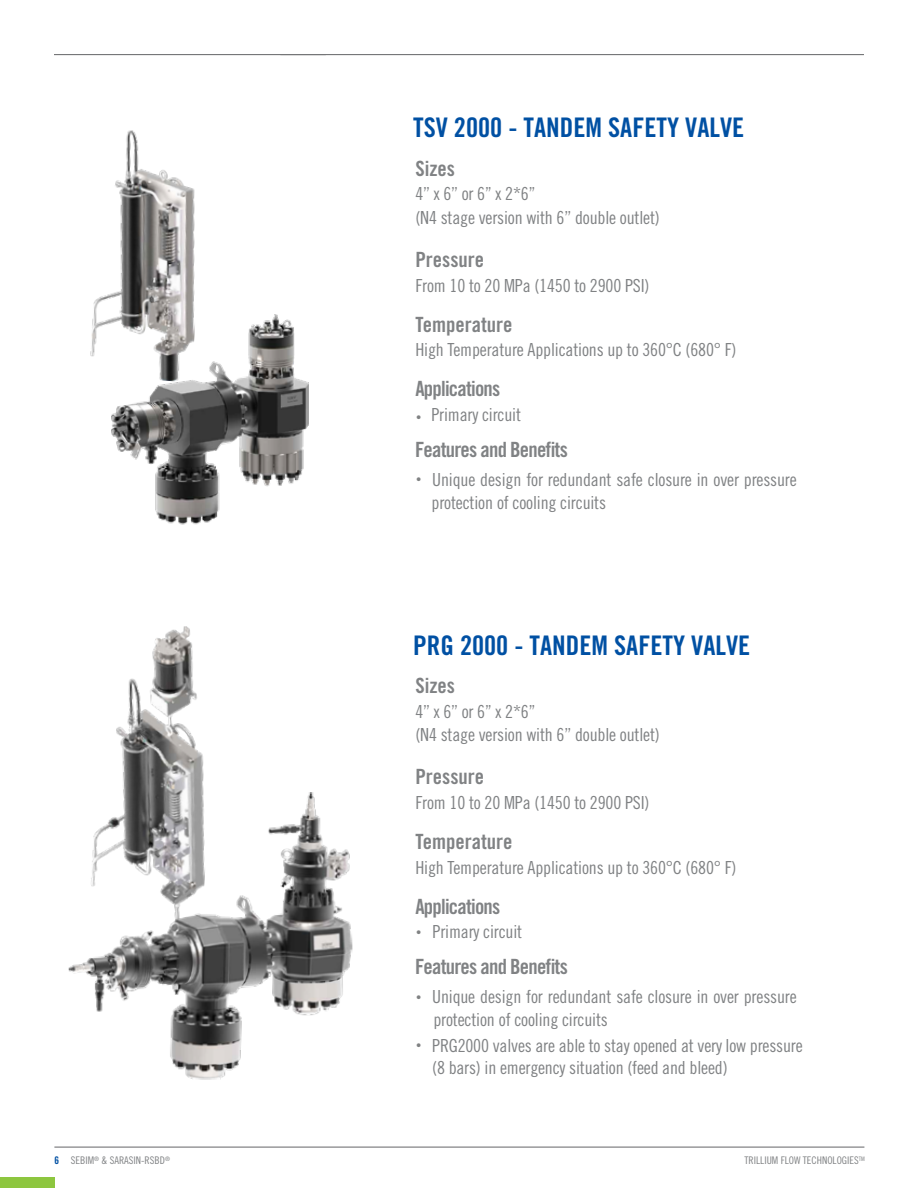
<style>
.page{position:relative;width:918px;height:1188px;background:#fff}
.page>*{position:absolute;margin:0;border:0;box-sizing:border-box;transform-origin:0 0}
.t1{font:27px "Trade Gothic Bold Cond Twenty";color:#0050a3}
.t2{font:21px "Trade Gothic Bold Cond Twenty";letter-spacing:-.035em;color:#808284}
.t3{font:21px "Trade Gothic Bold Cond Twenty";color:#808284}
.t4{font:18px/23.4px "Trade Gothic LT Std Cn 18";letter-spacing:-.01em;color:#808284}
.t5{font:10.5px "Trade Gothic LT Std Cn 18";color:#808284}
.t6{font:10.5px "Trade Gothic LT Std Cn 18";color:#808283}
.t7{font:10.5px "Trade Gothic Bold Cond Twenty";color:#0050a3}
</style>
<div class="page">
<hr style="left:54px;top:54px;width:272px;height:1px;background:#757678">
<hr style="left:280px;top:54px;width:584px;height:1px;background:#757678">
<hr style="left:54px;top:1147px;width:810px;height:1px;background:#757678">
<div style="left:0;top:1178px;width:54px;height:10px;background:#8dc63f"></div>
<img style="left:90px;top:130px;width:105px;height:227px">
<img style="left:112px;top:315px;width:197px;height:210px">
<img style="left:116px;top:626px;width:88px;height:166px">
<img style="left:68px;top:792px;width:285px;height:288px">
<p class="t7" style="left:54px;top:1154px;width:6px">6</p>
<p class="t5" style="left:71px;top:1154px;width:101px">SEBIM<sup>®</sup> &amp; SARASIN-RSBD<sup>®</sup></p>
<h1 class="t1" style="left:413px;top:111px;width:333px">TSV 2000 - TANDEM SAFETY VALVE</h1>
<p class="t2" style="left:415px;top:155px;width:41px">Sizes</p>
<p class="t4" style="left:415px;top:182px;width:246px">4’’ x 6’’ or 6’’ x 2*6’’<br>(N4 stage version with 6” double outlet)</p>
<p class="t3" style="left:415px;top:247px;width:70px">Pressure</p>
<p class="t4" style="left:415px;top:274px;width:236px">From 10 to 20 MPa (1450 to 2900 PSI)</p>
<p class="t3" style="left:415px;top:311px;width:99px">Temperature</p>
<p class="t4" style="left:415px;top:338px;width:323px">High Temperature Applications up to 360°C (680° F)</p>
<p class="t2" style="left:415px;top:376px;width:86px">Applications</p>
<p class="t6" style="left:416px;top:411px;width:7px">•</p>
<p class="t4" style="left:431px;top:403px;width:91px">Primary circuit</p>
<p class="t2" style="left:415px;top:436px;width:154px">Features and Benefits</p>
<p class="t6" style="left:416px;top:473px;width:7px">•</p>
<p class="t4" style="left:432px;top:467px;width:367px">Unique design for redundant safe closure in over pressure protection of cooling circuits</p>
<h1 class="t1" style="left:413px;top:628px;width:339px">PRG 2000 - TANDEM SAFETY VALVE</h1>
<p class="t2" style="left:415px;top:673px;width:41px">Sizes</p>
<p class="t4" style="left:415px;top:699px;width:246px">4’’ x 6’’ or 6’’ x 2*6’’<br>(N4 stage version with 6” double outlet)</p>
<p class="t3" style="left:415px;top:764px;width:70px">Pressure</p>
<p class="t4" style="left:415px;top:791px;width:236px">From 10 to 20 MPa (1450 to 2900 PSI)</p>
<p class="t3" style="left:415px;top:829px;width:99px">Temperature</p>
<p class="t4" style="left:415px;top:855px;width:323px">High Temperature Applications up to 360°C (680° F)</p>
<p class="t2" style="left:415px;top:893px;width:86px">Applications</p>
<p class="t6" style="left:416px;top:926px;width:7px">•</p>
<p class="t4" style="left:433px;top:920px;width:91px">Primary circuit</p>
<p class="t2" style="left:415px;top:954px;width:154px">Features and Benefits</p>
<p class="t6" style="left:416px;top:991px;width:7px">•</p>
<p class="t6" style="left:416px;top:1039px;width:7px">•</p>
<p class="t4" style="left:432px;top:985px;width:366px">Unique design for redundant safe closure in over pressure protection of cooling circuits</p>
<p class="t4" style="left:432px;top:1035px;width:372px;line-height:21.6px">PRG2000 valves are able to stay opened at very low pressure (8 bars) in emergency situation (feed and bleed)</p>
<p class="t5" style="left:745px;top:1154px;width:122px">TRILLIUM FLOW TECHNOLOGIES<sup>TM</sup></p>
</div>
